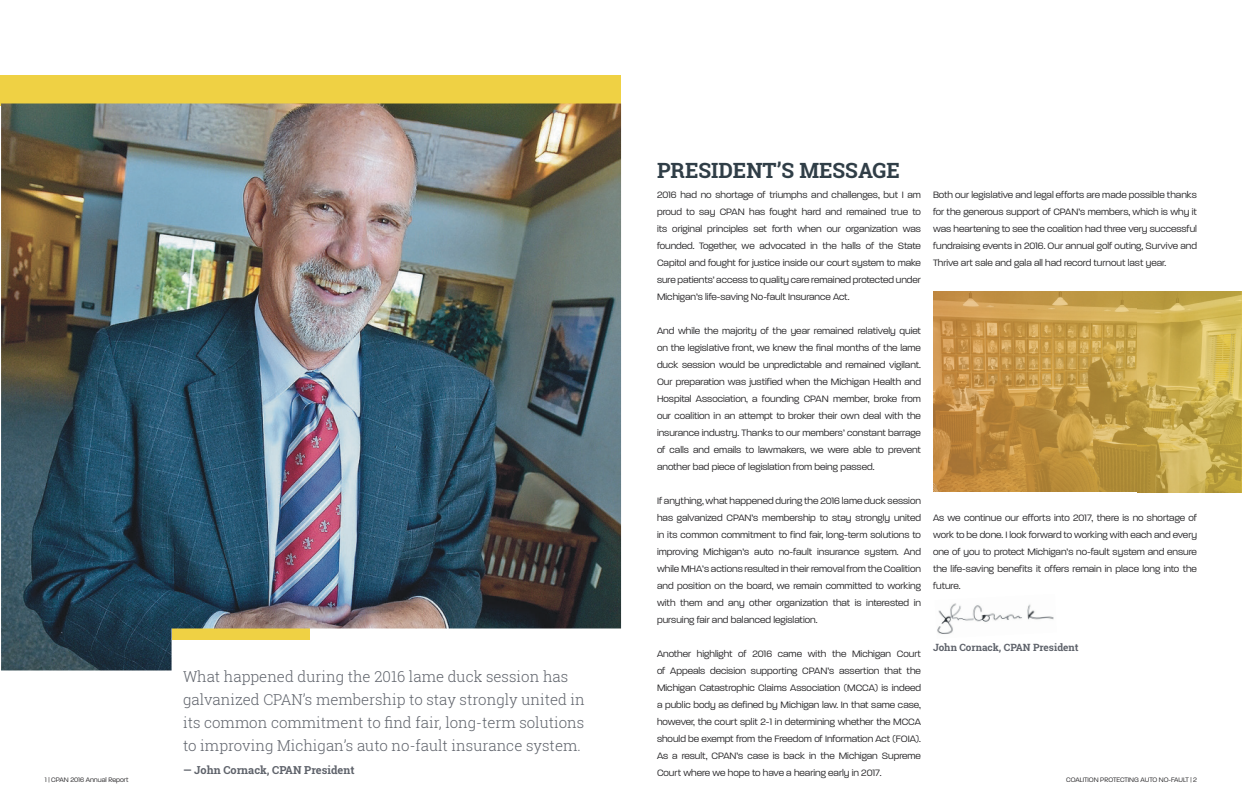
<style>
.page{position:relative;width:1242px;height:810px;background:#fff}
.page>*{position:absolute;margin:0;border:0;box-sizing:border-box;transform-origin:0 0}
.t1{font:700 21px "Roboto Slab";color:#303e47}
.t2{font:300 15px/23px "Roboto Slab";color:#5f636b}
.t3{font:700 11px "Roboto Slab";color:#5f636b}
.t4{font:300 10px/17px "Paralucent";color:#262527;text-align:justify}
.t5{font:700 10px "Roboto Slab";color:#5f636b}
.t6{font:300 7px "Paralucent";color:#262527}
</style>
<div class="page">
<img style="left:937px;top:603px;width:117px;height:31px">
<div style="left:1px;top:75px;width:620px;height:31px;background:#efd144"></div>
<img style="left:1px;top:104px;width:620px;height:566px">
<img style="left:933px;top:291px;width:308px;height:201px">
<h1 class="t1" style="left:657px;top:156px;width:244px">PRESIDENT’S MESSAGE</h1>
<p class="t4" style="left:657px;top:186px;width:266px">2016 had no shortage of triumphs and challenges, but I am proud to say CPAN has fought hard and remained true to its original principles set forth when our organization was founded. Together, we advocated in the halls of the State Capitol and fought for justice inside our court system to make sure patients’ access to quality care remained protected under Michigan’s life-saving No-fault Insurance Act.</p>
<p class="t4" style="left:657px;top:322px;width:266px">And while the majority of the year remained relatively quiet on the legislative front, we knew the final months of the lame duck session would be unpredictable and remained vigilant.<br>Our preparation was justified when the Michigan Health and Hospital Association, a founding CPAN member, broke from our coalition in an attempt to broker their own deal with the insurance industry. Thanks to our members’ constant barrage of calls and emails to lawmakers, we were able to prevent another bad piece of legislation from being passed.</p>
<p class="t4" style="left:657px;top:492px;width:266px">If anything, what happened during the 2016 lame duck session has galvanized CPAN’s membership to stay strongly united in its common commitment to find fair, long-term solutions to improving Michigan’s auto no‑fault insurance system. And while MHA’s actions resulted in their removal from the Coalition and position on the board, we remain committed to working with them and any other organization that is interested in pursuing fair and balanced legislation.</p>
<p class="t4" style="left:657px;top:645px;width:266px">Another highlight of 2016 came with the Michigan Court of Appeals decision supporting CPAN’s assertion that the Michigan Catastrophic Claims Association (MCCA) is indeed a public body as defined by Michigan law. In that same case, however, the court split 2-1 in determining whether the MCCA should be exempt from the Freedom of Information Act (FOIA).<br>As a result, CPAN’s case is back in the Michigan Supreme Court where we hope to have a hearing early in 2017.</p>
<p class="t4" style="left:933px;top:186px;width:266px">Both our legislative and legal efforts are made possible thanks for the generous support of CPAN’s members, which is why it was heartening to see the coalition had three very successful fundraising events in 2016. Our annual golf outing, Survive and Thrive art sale and gala all had record turnout last year.</p>
<p class="t4" style="left:933px;top:509px;width:266px">As we continue our efforts into 2017, there is no shortage of work to be done. I look forward to working with each and every one of you to protect Michigan’s no-fault system and ensure the life-saving benefits it offers remain in place long into the future.</p>
<p class="t5" style="left:933px;top:641px;width:147px">John Cornack, CPAN President</p>
<h2 class="t2" style="left:183px;top:665px;width:403px">What happened during the 2016 lame duck session has galvanized CPAN’s membership to stay strongly united in its common commitment to find fair, long-term solutions to improving Michigan’s auto no‑fault insurance system.</h2>
<p class="t3" style="left:183px;top:763px;width:173px">— John Cornack, CPAN President</p>
<p class="t6" style="left:45px;top:776px;width:85px">1 | CPAN 2016 Annual Report</p>
<p class="t6" style="left:1066px;top:776px;width:132px">COALITION PROTECTING AUTO NO-FAULT | 2</p>
</div>
